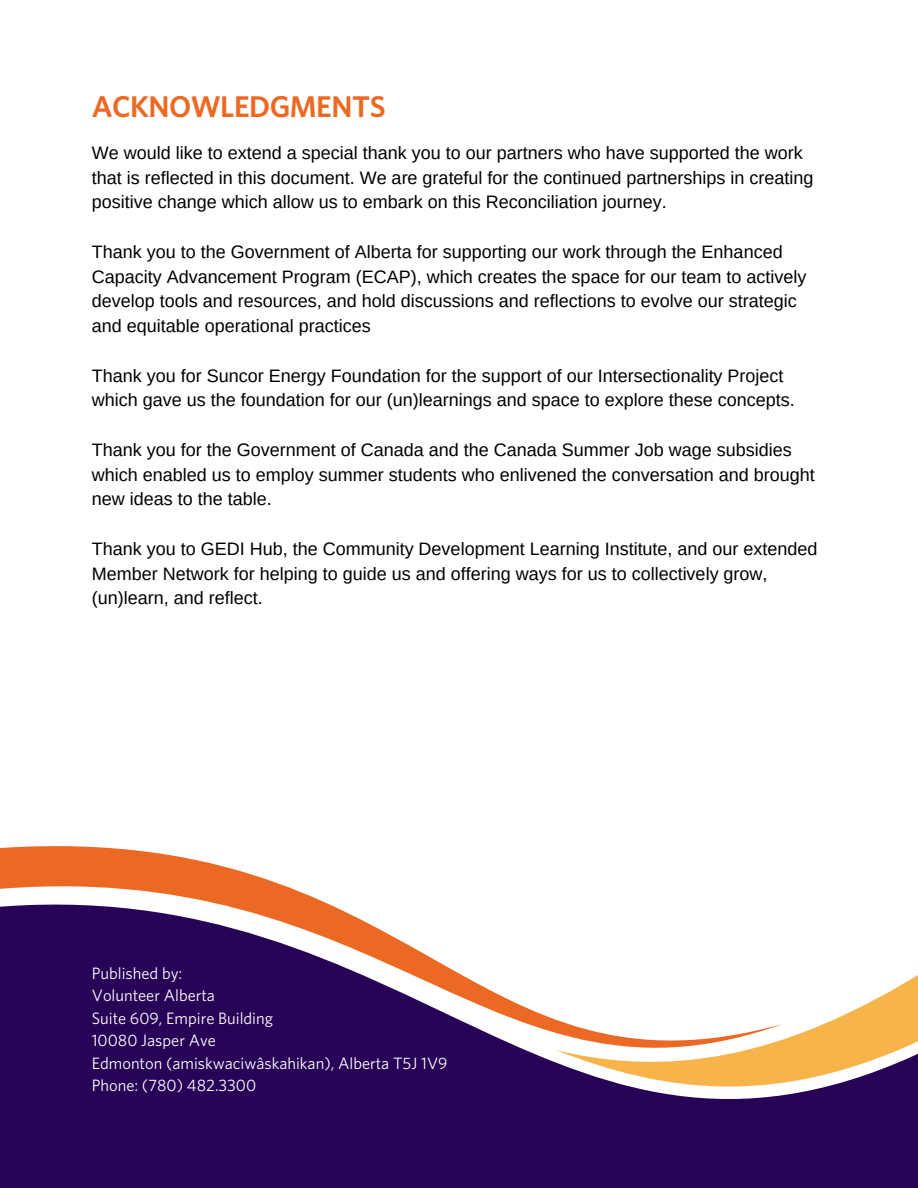
<style>
.page{position:relative;width:918px;height:1188px;background:#fff}
.page>*{position:absolute;margin:0;border:0;box-sizing:border-box;transform-origin:0 0}
.t1{font:600 30px "Whitney";letter-spacing:-.015em;color:#ec6923}
.t2{font:18px/24.8px "Arimo";color:#000}
.t3{font:16.5px "Whitney";color:#fff}
</style>
<div class="page">
<svg style="left:0;top:846px;width:221px;height:20px;fill:#ec6923"></svg>
<svg style="left:0;top:866px;width:918px;height:322px;fill:#280257"></svg>
<p class="t1" style="left:92px;top:93px;width:295px">ACKNOWLEDGMENTS</p>
<p class="t2" style="left:92px;top:140px;width:723px">We would like to extend a special thank you to our partners who have supported the work that is reflected in this document. We are grateful for the continued partnerships in creating positive change which allow us to embark on this Reconciliation journey.</p>
<p class="t2" style="left:92px;top:239px;width:716px">Thank you to the Government of Alberta for supporting our work through the Enhanced Capacity Advancement Program (ECAP), which creates the space for our team to actively develop tools and resources, and hold discussions and reflections to evolve our strategic and equitable operational practices</p>
<p class="t2" style="left:92px;top:363px;width:704px">Thank you for Suncor Energy Foundation for the support of our Intersectionality Project which gave us the foundation for our (un)learnings and space to explore these concepts.</p>
<p class="t2" style="left:92px;top:437px;width:725px">Thank you for the Government of Canada and the Canada Summer Job wage subsidies which enabled us to employ summer students who enlivened the conversation and brought new ideas to the table.</p>
<p class="t2" style="left:92px;top:536px;width:727px">Thank you to GEDI Hub, the Community Development Learning Institute, and our extended<br>Member Network for helping to guide us and offering ways for us to collectively grow, (un)learn, and reflect.</p>
<p class="t3" style="left:92px;top:965px;width:92px">Published by:</p>
<p class="t3" style="left:92px;top:988px;width:125px">Volunteer Alberta</p>
<p class="t3" style="left:92px;top:1010px;width:183px">Suite 609, Empire Building</p>
<p class="t3" style="left:92px;top:1033px;width:126px">10080 Jasper Ave</p>
<p class="t3" style="left:92px;top:1055px;width:357px">Edmonton (amiskwaciwâskahikan), Alberta T5J 1V9</p>
<p class="t3" style="left:92px;top:1078px;width:166px">Phone: (780) 482.3300</p>
</div>
